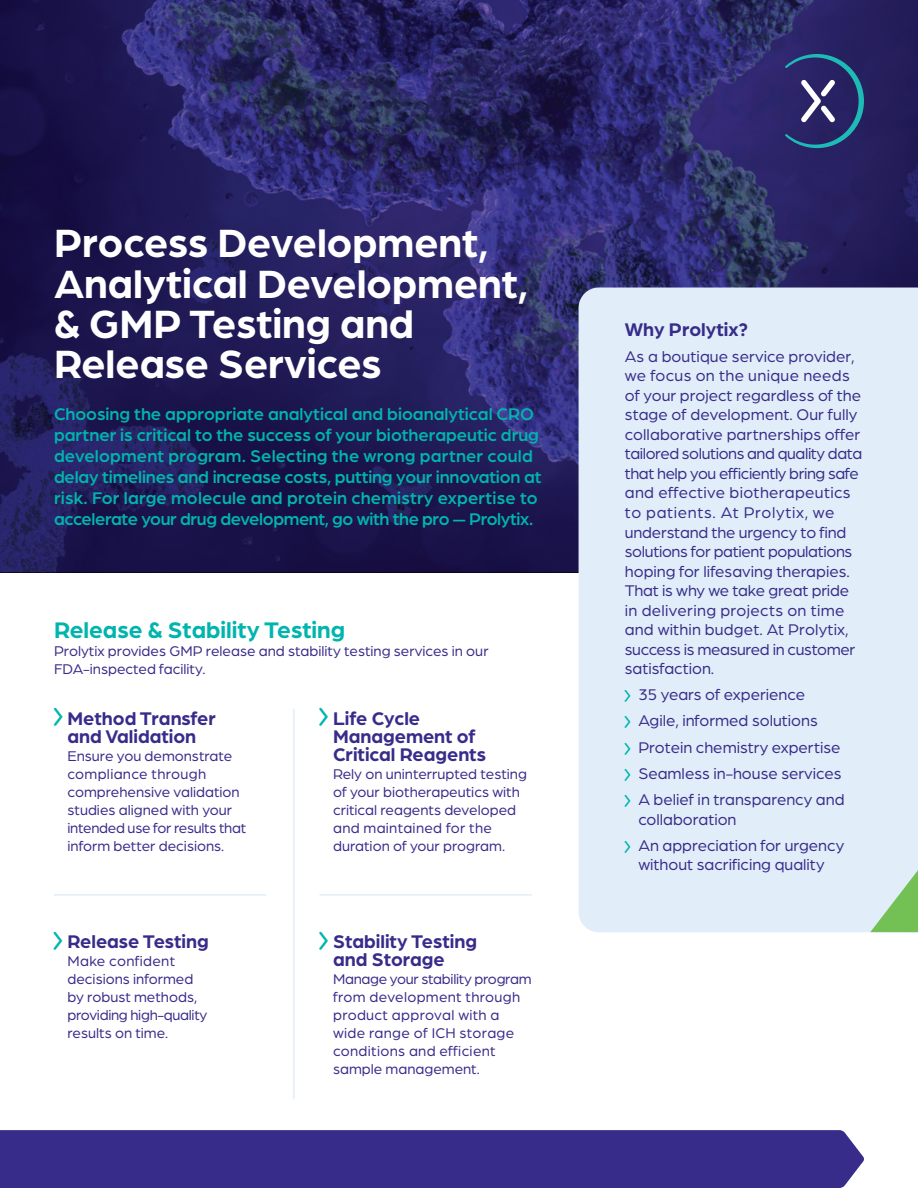
<style>
.page{position:relative;width:918px;height:1188px;background:#fff}
.page>*{position:absolute;margin:0;border:0;box-sizing:border-box;transform-origin:0 0}
.t1{font:700 42px/40.5px "Arboria";color:#fff}
.t2{font:700 24px "Arboria";color:#00b5ad}
.t3{font:700 19.5px/18px "Arboria";color:#382c8a}
.Intro_Paragraph{font:500 18px/21px "Arboria";color:#00b5ad}
.Body{font:16.5px/19.5px "Arboria";color:#382c8a}
.Bullets{font:16.5px/19.5px "Arboria";color:#382c8a}
.Body_Indent{font:15px/18px "Arboria";color:#382c8a}
.Body_Indent-2{font:15px/18px "Arboria";letter-spacing:.02em;color:#382c8a}
.Body-2{font:15px/18px "Arboria";color:#382c8a}
</style>
<div class="page">
<img style="left:0;top:0;width:918px;height:572px">
<div style="left:579px;top:288px;width:339px;height:644px;background:#e1eef9"></div>
<svg style="left:870px;top:870px;width:48px;height:62px;background:#aad7a7"></svg>
<svg style="left:785px;top:54px;width:79px;height:94px;background:#354177"></svg>
<div style="left:0;top:1130px;width:864px;height:58px;background:#382c8a"></div>
<hr style="left:293px;top:709px;width:2px;height:390px;background:#e1eef9">
<hr style="left:54px;top:894px;width:212px;height:2px;background:#e1eef9">
<hr style="left:320px;top:894px;width:212px;height:2px;background:#e1eef9">
<svg style="left:625px;top:690px;width:5px;height:12px"></svg>
<svg style="left:625px;top:716px;width:5px;height:12px"></svg>
<svg style="left:625px;top:742px;width:5px;height:13px"></svg>
<svg style="left:625px;top:769px;width:5px;height:12px"></svg>
<svg style="left:625px;top:795px;width:5px;height:12px"></svg>
<svg style="left:625px;top:841px;width:5px;height:12px"></svg>
<h1 class="t1" style="left:54px;top:220px;width:476px">Process Development,<br>Analytical Development, &amp; GMP Testing and<br>Release Services</h1>
<p class="Intro_Paragraph" style="left:54px;top:402px;width:489px">Choosing the appropriate analytical and bioanalytical CRO partner is critical to the success of your biotherapeutic drug development program. Selecting the wrong partner could delay timelines and increase costs, putting your innovation at risk. For large molecule and protein chemistry expertise to accelerate your drug development, go with the pro — Prolytix.</p>
<h2 class="t2" style="left:54px;top:613px;width:293px">Release &amp; Stability Testing</h2>
<p class="Body-2" style="left:54px;top:641px;width:436px">Prolytix provides GMP release and stability testing services in our<br>FDA-inspected facility.</p>
<h5 class="t3" style="left:68px;top:708px;width:150px">Method Transfer and Validation</h5>
<p class="Body_Indent" style="left:68px;top:746px;width:180px">Ensure you demonstrate compliance through comprehensive validation studies aligned with your intended use for results that inform better decisions.</p>
<h5 class="t3" style="left:333px;top:708px;width:154px">Life Cycle<br>Management of<br>Critical Reagents</h5>
<p class="Body_Indent" style="left:333px;top:764px;width:195px">Rely on uninterrupted testing of your biotherapeutics with critical reagents developed and maintained for the duration of your program.</p>
<h5 class="t3" style="left:68px;top:932px;width:143px">Release Testing</h5>
<p class="Body_Indent" style="left:68px;top:952px;width:141px">Make confident decisions informed by robust methods, providing high-quality results on time.</p>
<h5 class="t3" style="left:333px;top:932px;width:145px">Stability Testing and Storage</h5>
<p class="Body_Indent-2" style="left:333px;top:970px;width:200px">Manage your stability program from development through product approval with a wide range of ICH storage conditions and efficient sample management.</p>
<h3 class="t3" style="left:625px;top:319px;width:125px">Why Prolytix?</h3>
<p class="Body" style="left:625px;top:346px;width:239px">As a boutique service provider, we focus on the unique needs of your project regardless of the stage of development. Our fully collaborative partnerships offer tailored solutions and quality data that help you efficiently bring safe and effective biotherapeutics to patients. At Prolytix, we understand the urgency to find solutions for patient populations hoping for lifesaving therapies.<br>That is why we take great pride in delivering projects on time and within budget. At Prolytix, success is measured in customer satisfaction.</p>
<p class="Bullets" style="left:638px;top:684px;width:168px">35 years of experience</p>
<p class="Bullets" style="left:638px;top:711px;width:181px">Agile, informed solutions</p>
<p class="Bullets" style="left:638px;top:737px;width:204px">Protein chemistry expertise</p>
<p class="Bullets" style="left:638px;top:763px;width:205px">Seamless in-house services</p>
<p class="Bullets" style="left:638px;top:789px;width:208px">A belief in transparency and collaboration</p>
<p class="Bullets" style="left:638px;top:835px;width:207px">An appreciation for urgency without sacrificing quality</p>
</div>
